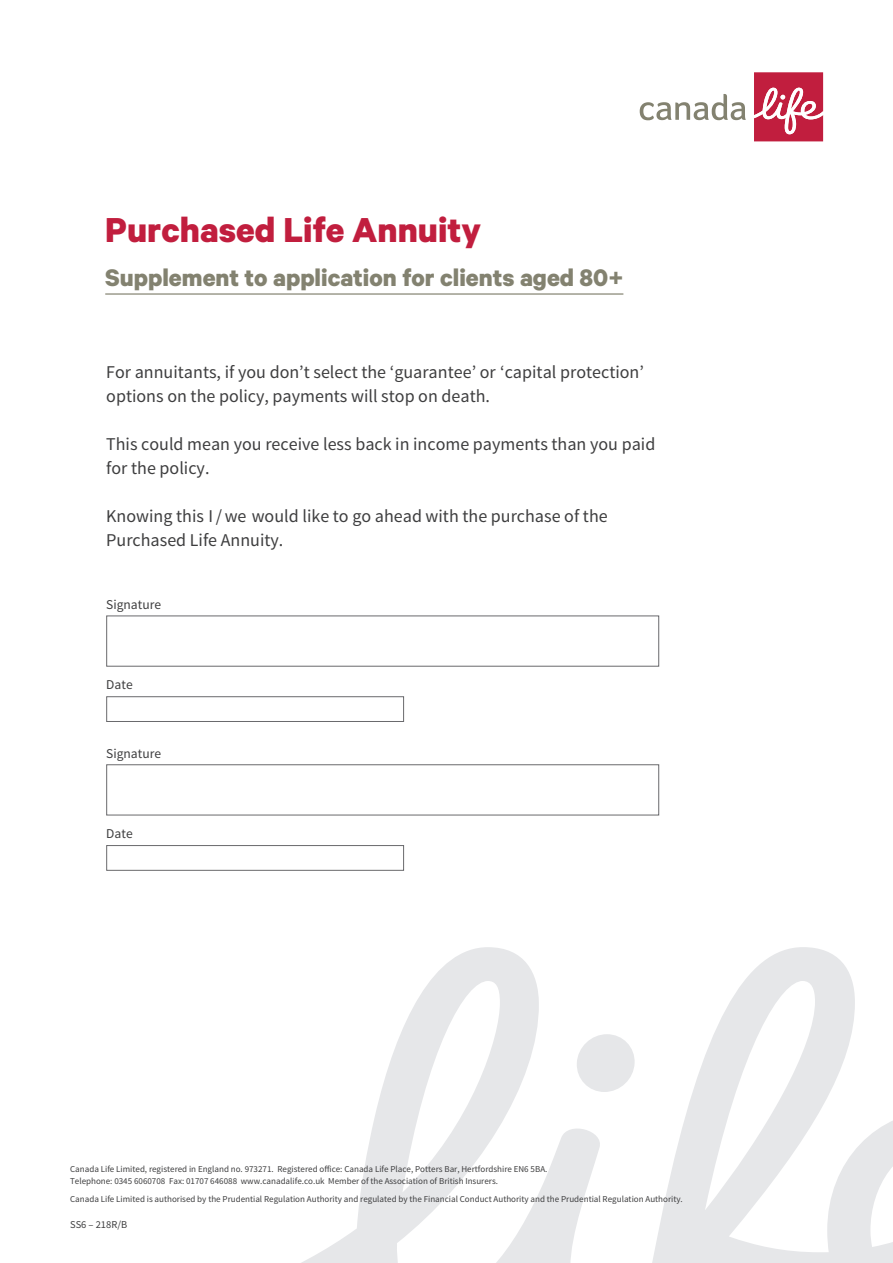
<style>
.page{position:relative;width:893px;height:1263px;background:#fff}
.page>*{position:absolute;margin:0;border:0;box-sizing:border-box;transform-origin:0 0}
.t1{font:700 39px "Calibre";color:#c11e3e}
.t2{font:700 27px "Calibre";color:#838270}
.t3{font:18px/24px "Source Sans Pro";color:#3e3e3f}
.t4{font:13.5px "Source Sans Pro";color:#3e3e3f}
.t5{font:10.5px "Source Sans Pro";color:#3e3e3f}
.t6{font:9px/12px "Source Sans Pro";color:#3e3e3f}
</style>
<div class="page">
<svg style="left:301px;top:947px;width:592px;height:316px"></svg>
<div style="left:106px;top:696px;width:298px;height:26px;border:1px solid #69696c"></div>
<div style="left:106px;top:764px;width:553px;height:51px;border:1px solid #69696c"></div>
<div style="left:106px;top:845px;width:298px;height:26px;border:1px solid #69696c"></div>
<hr style="left:105px;top:293px;width:518px;height:2px;background:#838270">
<svg style="left:640px;top:94px;width:106px;height:26px"></svg>
<svg style="left:754px;top:72px;width:69px;height:69px"></svg>
<h1 class="t1" style="left:105px;top:206px;width:377px">Purchased Life Annuity</h1>
<h2 class="t2" style="left:105px;top:261px;width:520px">Supplement to application for clients aged 80+</h2>
<h3 class="t3" style="left:106px;top:360px;width:539px">For annuitants, if you don’t select the ‘guarantee’ or ‘capital protection’ options on the policy, payments will stop on death.</h3>
<h3 class="t3" style="left:106px;top:432px;width:550px">This could mean you receive less back in income payments than you paid for the policy.</h3>
<h3 class="t3" style="left:106px;top:504px;width:503px">Knowing this I / we would like to go ahead with the purchase of the<br>Purchased Life Annuity.</h3>
<h3 class="t4" style="left:106px;top:596px;width:56px">Signature</h3>
<h3 class="t4" style="left:106px;top:677px;width:28px">Date</h3>
<h3 class="t4" style="left:106px;top:745px;width:56px">Signature</h3>
<h3 class="t4" style="left:106px;top:825px;width:28px">Date</h3>
<p class="t6" style="left:70px;top:1163px;width:479px">Canada Life Limited, registered in England no. 973271. Registered office: Canada Life Place, Potters Bar, Hertfordshire EN6 5BA.<br>Telephone: 0345 6060708 Fax: 01707 646088 www.canadalife.co.uk Member of the Association of British Insurers.</p>
<p class="t6" style="left:70px;top:1193px;width:614px">Canada Life Limited is authorised by the Prudential Regulation Authority and regulated by the Financial Conduct Authority and the Prudential Regulation Authority.</p>
<p class="t5" style="left:70px;top:1218px;width:59px">SS6 – 218R/B</p>
</div>
